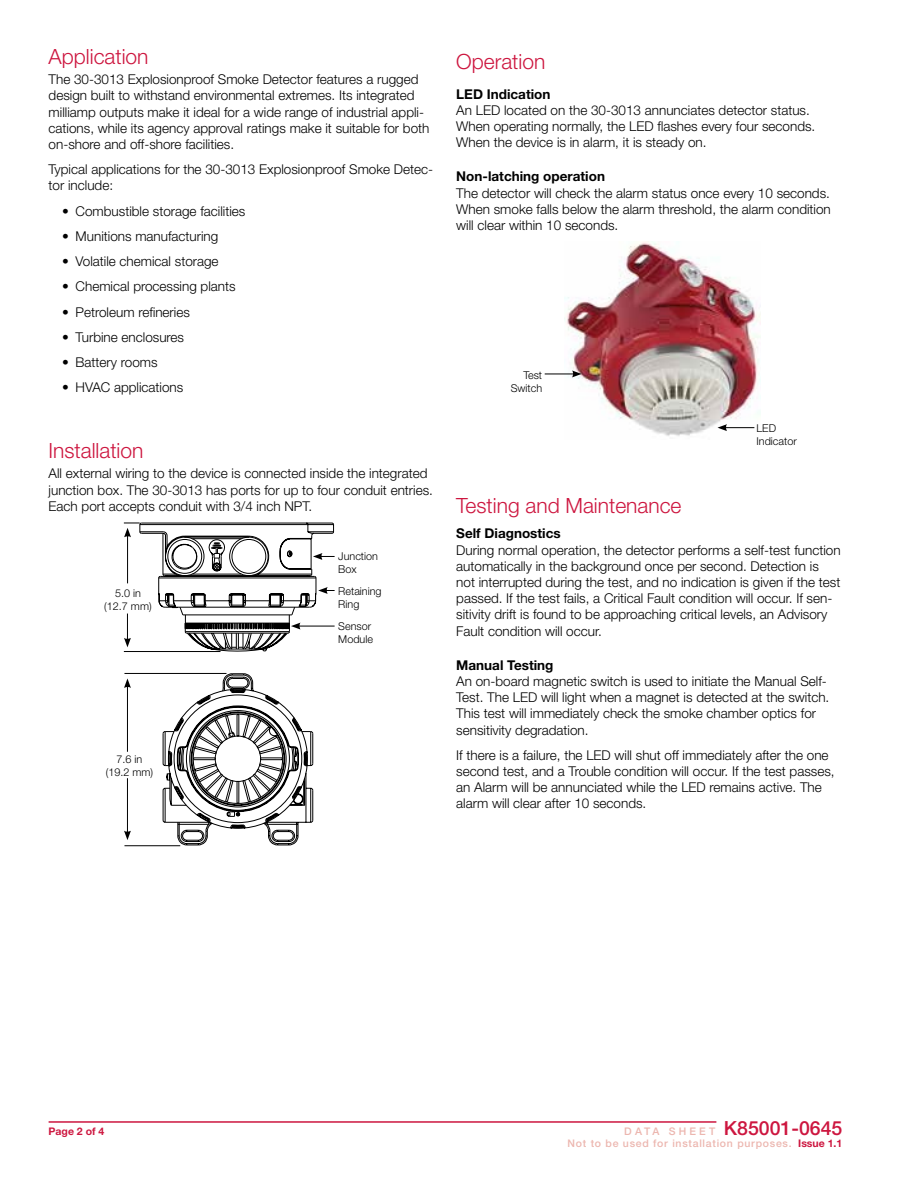
<style>
.page{position:relative;width:918px;height:1188px;background:#fff}
.page>*{position:absolute;margin:0;border:0;box-sizing:border-box;transform-origin:0 0}
.t1{font:300 21px "Helvetica Neue LT Std";color:#cd163f}
.t2{font:500 19.5px "Helvetica Neue LT Std";color:#cd163f}
.t3{font:300 13.5px/16.2px "Helvetica Neue LT Std";color:#000}
.t4{font:700 13.5px "Helvetica Neue LT Std";color:#000}
.t5{font:300 10.8px/13px "Helvetica Neue LT Std";color:#000}
.t6{font:500 10.5px "Helvetica Neue LT Std";letter-spacing:.07em;color:#ecb6af}
.t7{font:700 10.5px "Helvetica Neue LT Std";color:#cd163f}
.s1{font-size:10.5px;color:#ecb6af}
.s2{font-weight:700;color:#cd163f}
</style>
<div class="page">
<hr style="left:49px;top:1121px;width:667px;height:2px;background:#cd163f">
<svg style="left:124px;top:673px;width:190px;height:174px"></svg>
<svg style="left:123px;top:522px;width:212px;height:130px"></svg>
<img style="left:564px;top:242px;width:197px;height:194px">
<svg style="left:717px;top:424px;width:37px;height:7px"></svg>
<svg style="left:545px;top:370px;width:37px;height:7px"></svg>
<h1 class="t1" style="left:49px;top:43px;width:101px">Application</h1>
<p class="t3" style="left:49px;top:71px;width:382px">The 30-3013 Explosionproof Smoke Detector features a rugged design built to withstand environmental extremes. Its integrated milliamp outputs make it ideal for a wide range of industrial appli&shy;cations, while its agency approval ratings make it suitable for both on-shore and off-shore facilities.</p>
<p class="t3" style="left:49px;top:161px;width:386px">Typical applications for the 30-3013 Explosionproof Smoke Detec&shy;tor include:</p>
<p class="t3" style="left:62px;top:203px;width:185px">• Combustible storage facilities</p>
<p class="t3" style="left:62px;top:228px;width:158px">• Munitions manufacturing</p>
<p class="t3" style="left:62px;top:253px;width:158px">• Volatile chemical storage</p>
<p class="t3" style="left:62px;top:278px;width:175px">• Chemical processing plants</p>
<p class="t3" style="left:62px;top:303px;width:129px">• Petroleum refineries</p>
<p class="t3" style="left:62px;top:329px;width:124px">• Turbine enclosures</p>
<p class="t3" style="left:62px;top:354px;width:97px">• Battery rooms</p>
<p class="t3" style="left:62px;top:379px;width:123px">• HVAC applications</p>
<h1 class="t1" style="left:49px;top:437px;width:96px">Installation</h1>
<p class="t3" style="left:49px;top:465px;width:386px">All external wiring to the device is connected inside the integrated junction box. The 30-3013 has ports for up to four conduit entries.<br>Each port accepts conduit with 3/4 inch NPT.</p>
<p class="t5" style="left:104px;top:587px;width:49px;text-align:center">5.0 in (12.7 mm)</p>
<p class="t5" style="left:106px;top:753px;width:49px;text-align:center">7.6 in (19.2 mm)</p>
<p class="t5" style="left:338px;top:549px;width:41px">Junction<br>Box</p>
<p class="t5" style="left:338px;top:584px;width:45px">Retaining<br>Ring</p>
<p class="t5" style="left:338px;top:619px;width:36px">Sensor<br>Module</p>
<h1 class="t1" style="left:456px;top:49px;width:91px">Operation</h1>
<p class="t4" style="left:456px;top:86px;width:96px">LED Indication</p>
<p class="t3" style="left:456px;top:102px;width:361px">An LED located on the 30-3013 annunciates detector status.<br>When operating normally, the LED flashes every four seconds.<br>When the device is in alarm, it is steady on.</p>
<p class="t4" style="left:456px;top:168px;width:150px">Non-latching operation</p>
<p class="t3" style="left:456px;top:185px;width:376px;text-align:justify">The detector will check the alarm status once every 10 seconds.<br>When smoke falls below the alarm threshold, the alarm condition will clear within 10 seconds.</p>
<p class="t5" style="left:511px;top:368px;width:33px;text-align:right">Test<br>Switch</p>
<p class="t5" style="left:756px;top:421px;width:42px">LED<br>Indicator</p>
<h1 class="t1" style="left:456px;top:493px;width:227px">Testing and Maintenance</h1>
<p class="t4" style="left:456px;top:525px;width:106px">Self Diagnostics</p>
<p class="t3" style="left:456px;top:542px;width:386px">During normal operation, the detector performs a self-test function automatically in the background once per second. Detection is not interrupted during the test, and no indication is given if the test passed. If the test fails, a Critical Fault condition will occur. If sen&shy;sitivity drift is found to be approaching critical levels, an Advisory Fault condition will occur.</p>
<p class="t4" style="left:456px;top:657px;width:99px">Manual Testing</p>
<p class="t3" style="left:456px;top:673px;width:375px">An on-board magnetic switch is used to initiate the Manual Self-Test. The LED will light when a magnet is detected at the switch.<br>This test will immediately check the smoke chamber optics for sensitivity degradation.</p>
<p class="t3" style="left:456px;top:747px;width:380px">If there is a failure, the LED will shut off immediately after the one second test, and a Trouble condition will occur. If the test passes, an Alarm will be annunciated while the LED remains active. The alarm will clear after 10 seconds.</p>
<p class="t7" style="left:49px;top:1124px;width:57px">Page 2 of 4</p>
<h2 class="t2" style="left:624px;top:1116px;width:220px"><span class="s1">D A T A S H E E T</span> K85001-0645</h2>
<p class="t6" style="left:568px;top:1137px;width:276px">Not to be used for installation purposes. <span class="s2">Issue 1.1</span></p>
</div>
